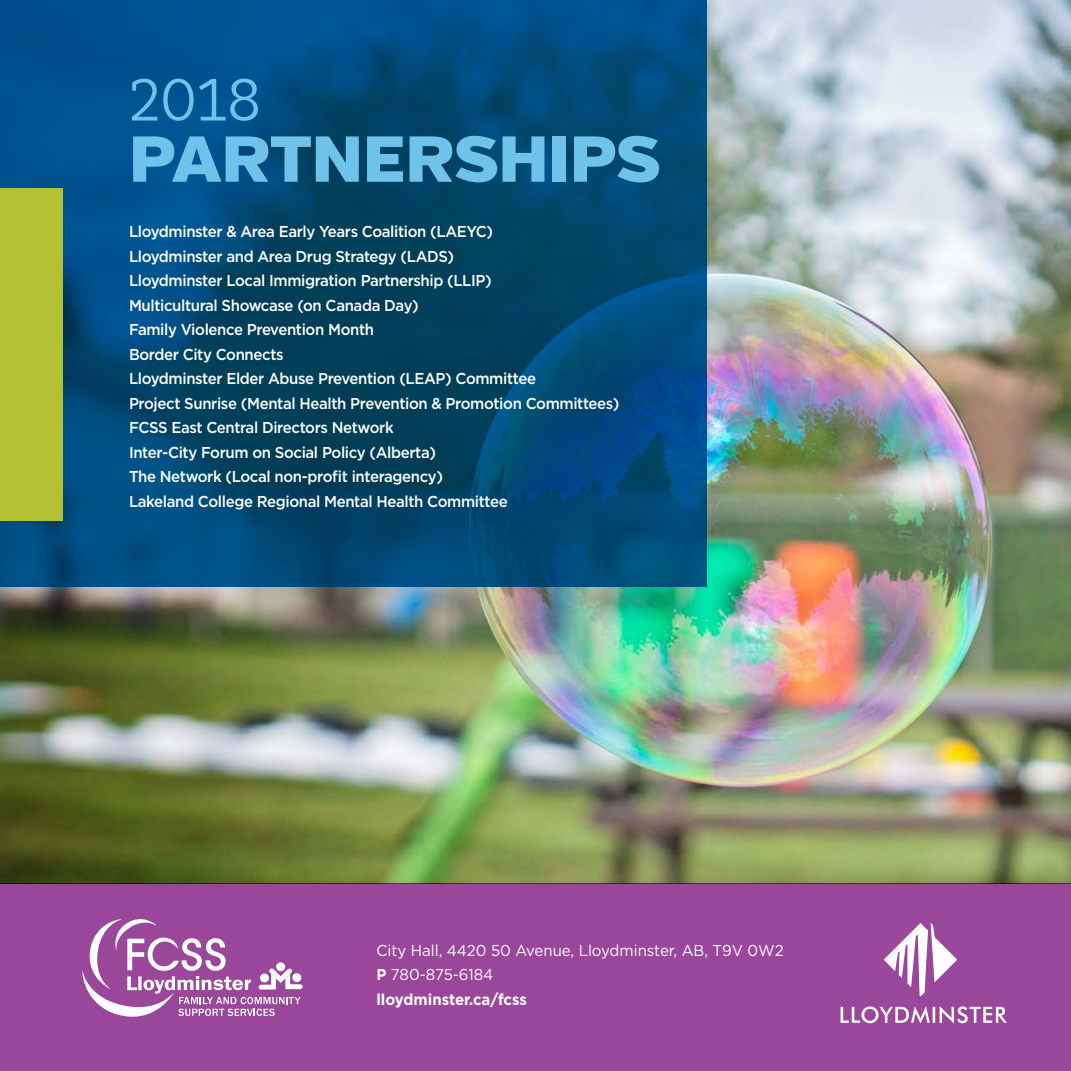
<style>
.page{position:relative;width:1071px;height:1071px;background:#fff}
.page>*{position:absolute;margin:0;border:0;box-sizing:border-box;transform-origin:0 0}
.t1{font:900 64.75px "Verb";color:#6fc2ea;scale:1.05 1}
.t2{font:59.5px "Cyntho Slab Pro";color:#6fc2ea;scale:.95 1}
.t3{font:500 15.75px "Gotham";letter-spacing:-.025em;color:#fff;scale:.95 1}
.t4{font:15.75px "Gotham";color:#fff;scale:.95 1}
.t5{font:700 15.75px "Gotham";color:#fff;scale:.95 1}
.s1{font-weight:700}
</style>
<div class="page">
<img style="left:0;top:0;width:1071px;height:883px">
<svg style="left:0;top:0;width:707px;height:587px"></svg>
<div style="left:0;top:883px;width:1071px;height:188px;background:#9a479b"></div>
<svg style="left:82px;top:919px;width:221px;height:98px"></svg>
<div style="left:0;top:188px;width:63px;height:332px;background:#b3c135"></div>
<svg style="left:841px;top:923px;width:166px;height:100px"></svg>
<p class="t2" style="left:129px;top:63px;width:140px">2018</p>
<p class="t1" style="left:129px;top:119px;width:508px">PARTNERSHIPS</p>
<p class="t3" style="left:129px;top:221px;width:385px">Lloydminster &amp; Area Early Years Coalition (LAEYC)</p>
<p class="t3" style="left:129px;top:246px;width:344px">Lloydminster and Area Drug Strategy (LADS)</p>
<p class="t3" style="left:129px;top:270px;width:383px">Lloydminster Local Immigration Partnership (LLIP)</p>
<p class="t3" style="left:129px;top:295px;width:307px">Multicultural Showcase (on Canada Day)</p>
<p class="t3" style="left:129px;top:319px;width:260px">Family Violence Prevention Month</p>
<p class="t3" style="left:129px;top:344px;width:164px">Border City Connects</p>
<p class="t3" style="left:129px;top:368px;width:430px">Lloydminster Elder Abuse Prevention (LEAP) Committee</p>
<p class="t3" style="left:129px;top:393px;width:518px">Project Sunrise (Mental Health Prevention &amp; Promotion Committees)</p>
<p class="t3" style="left:129px;top:417px;width:280px">FCSS East Central Directors Network</p>
<p class="t3" style="left:129px;top:442px;width:325px">Inter-City Forum on Social Policy (Alberta)</p>
<p class="t3" style="left:129px;top:466px;width:332px">The Network (Local non-profit interagency)</p>
<p class="t3" style="left:129px;top:491px;width:400px">Lakeland College Regional Mental Health Committee</p>
<p class="t4" style="left:376px;top:940px;width:430px">City Hall, 4420 50 Avenue, Lloydminster, AB, T9V 0W2</p>
<p class="t4" style="left:376px;top:964px;width:124px"><span class="s1">P</span> 780-875-6184</p>
<p class="t5" style="left:376px;top:988px;width:160px">lloydminster.ca/fcss</p>
</div>
